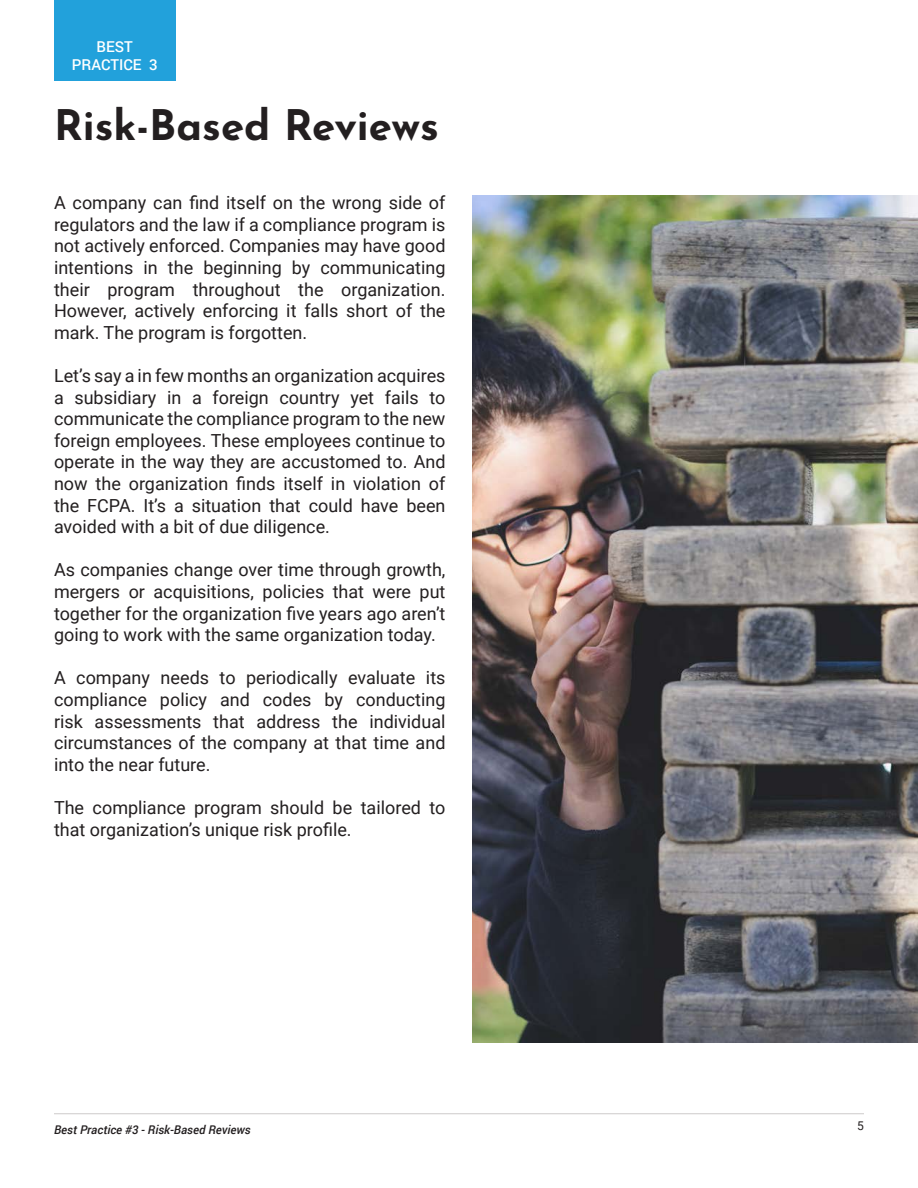
<style>
.page{position:relative;width:918px;height:1188px;background:#fff}
.page>*{position:absolute;margin:0;border:0;box-sizing:border-box;transform-origin:0 0}
.t1{font:700 42px "Josefin Sans";color:#231f20}
.t2{font:18px/21.6px "Roboto";color:#231f20;text-align:justify}
.t3{font:500 15px/18px "Roboto";color:#fff;text-align:center}
.t4{font:italic 500 12px "Roboto";color:#231f20}
.t5{font:12px "Roboto";color:#231f20}
</style>
<div class="page">
<hr style="left:54px;top:1113px;width:810px;height:1px;background:#cdcaca">
<div style="left:54px;top:0;width:122px;height:81px;background:#22a1db"></div>
<img style="left:472px;top:196px;width:446px;height:846px">
<p class="t3" style="left:72px;top:37px;width:87px">BEST<br>PRACTICE 3</p>
<p class="t1" style="left:54px;top:93px;width:386px">Risk-Based Reviews</p>
<p class="t2" style="left:54px;top:191px;width:393px">A company can find itself on the wrong side of regulators and the law if a compliance program is not actively enforced. Companies may have good intentions in the beginning by communicating their program throughout the organization.<br>However, actively enforcing it falls short of the mark. The program is forgotten.</p>
<p class="t2" style="left:54px;top:364px;width:393px">Let’s say a in few months an organization acquires a subsidiary in a foreign country yet fails to communicate the compliance program to the new foreign employees. These employees continue to operate in the way they are accustomed to. And now the organization finds itself in violation of the FCPA. It’s a situation that could have been avoided with a bit of due diligence.</p>
<p class="t2" style="left:54px;top:559px;width:393px">As companies change over time through growth, mergers or acquisitions, policies that were put together for the organization five years ago aren’t going to work with the same organization today.</p>
<p class="t2" style="left:54px;top:667px;width:393px">A company needs to periodically evaluate its compliance policy and codes by conducting risk assessments that address the individual circumstances of the company at that time and into the near future.</p>
<p class="t2" style="left:54px;top:796px;width:393px">The compliance program should be tailored to that organization’s unique risk profile.</p>
<p class="t4" style="left:54px;top:1121px;width:198px">Best Practice #3 - Risk-Based Reviews</p>
<p class="t5" style="left:857px;top:1118px;width:8px">5</p>
</div>
